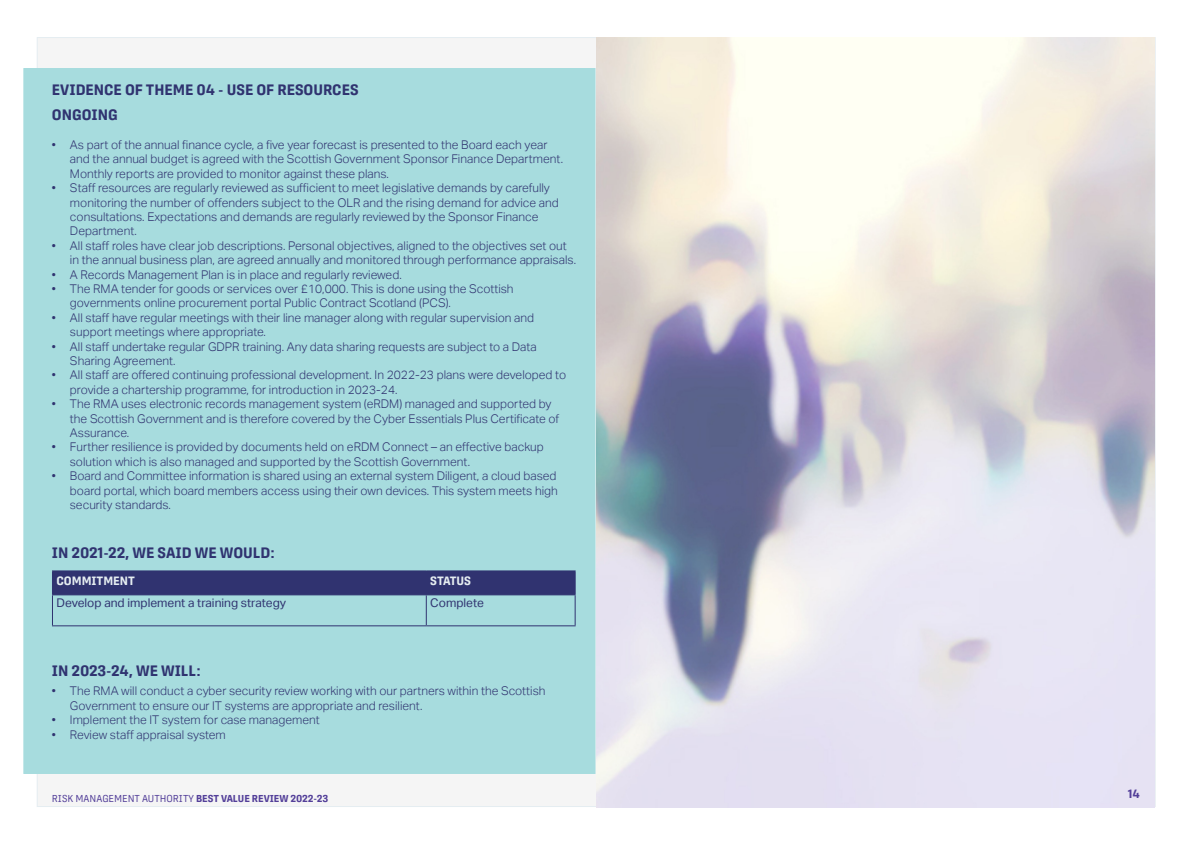
<style>
.page{position:relative;width:1191px;height:842px;background:#fff}
.page>*{position:absolute;margin:0;border:0;box-sizing:border-box;transform-origin:0 0}
.t1{font:700 15px "Protipo Narrow";color:#303370}
.t2{font:300 12px/14.4px "Aktiv Grotesk";color:#303370}
.t3{font:12px "Aktiv Grotesk";color:#303370}
.t4{font:700 12px "Protipo Narrow";color:#e5edf1}
.t5{font:700 12px "Protipo Narrow";color:#533f99}
.t6{font:10px "Protipo Narrow";color:#533f99}
.s1{font-weight:700}
</style>
<div class="page">
<div style="left:37px;top:37px;width:1118px;height:770px;background:#f5f5f5;border:1px solid #e5edf1"></div>
<img style="left:596px;top:37px;width:558px;height:770px">
<div style="left:23px;top:68px;width:572px;height:706px;background:#a7dcde;border:1px solid #a7dcde"></div>
<hr style="left:52px;top:570px;width:374px;height:1px;background:#303370">
<hr style="left:426px;top:570px;width:149px;height:1px;background:#303370">
<div style="left:52px;top:571px;width:523px;height:23px;background:#303370"></div>
<hr style="left:52px;top:594px;width:374px;height:1px;background:#303370">
<hr style="left:52px;top:595px;width:1px;height:30px;background:#303370">
<hr style="left:426px;top:594px;width:149px;height:1px;background:#303370">
<hr style="left:426px;top:595px;width:1px;height:30px;background:#303370">
<hr style="left:574px;top:595px;width:1px;height:30px;background:#303370">
<hr style="left:52px;top:625px;width:374px;height:1px;background:#303370">
<hr style="left:426px;top:625px;width:149px;height:1px;background:#303370">
<p class="t1" style="left:52px;top:81px;width:308px">EVIDENCE OF THEME 04 - USE OF RESOURCES</p>
<p class="t1" style="left:52px;top:106px;width:67px">ONGOING</p>
<p class="t2" style="left:70px;top:138px;width:494px;text-indent:-18px">• As part of the annual finance cycle, a five year forecast is presented to the Board each year and the annual budget is agreed with the Scottish Government Sponsor Finance Department.<br>Monthly reports are provided to monitor against these plans.</p>
<p class="t2" style="left:70px;top:181px;width:490px;text-indent:-18px">• Staff resources are regularly reviewed as sufficient to meet legislative demands by carefully monitoring the number of offenders subject to the OLR and the rising demand for advice and consultations. Expectations and demands are regularly reviewed by the Sponsor Finance Department.</p>
<p class="t2" style="left:70px;top:238px;width:507px;text-indent:-18px">• All staff roles have clear job descriptions. Personal objectives, aligned to the objectives set out in the annual business plan, are agreed annually and monitored through performance appraisals.</p>
<p class="t2" style="left:52px;top:267px;width:351px">• A Records Management Plan is in place and regularly reviewed.</p>
<p class="t2" style="left:70px;top:282px;width:445px;text-indent:-18px">• The RMA tender for goods or services over £10,000. This is done using the Scottish governments online procurement portal Public Contract Scotland (PCS).</p>
<p class="t2" style="left:70px;top:310px;width:466px;text-indent:-18px">• All staff have regular meetings with their line manager along with regular supervision and support meetings where appropriate.</p>
<p class="t2" style="left:70px;top:339px;width:468px;text-indent:-18px">• All staff undertake regular GDPR training. Any data sharing requests are subject to a Data<br>Sharing Agreement.</p>
<p class="t2" style="left:70px;top:368px;width:497px;text-indent:-18px">• All staff are offered continuing professional development. In 2022-23 plans were developed to provide a chartership programme, for introduction in 2023-24.</p>
<p class="t2" style="left:70px;top:397px;width:491px;text-indent:-18px">• The RMA uses electronic records management system (eRDM) managed and supported by the Scottish Government and is therefore covered by the Cyber Essentials Plus Certificate of<br>Assurance.</p>
<p class="t2" style="left:70px;top:440px;width:475px;text-indent:-18px">• Further resilience is provided by documents held on eRDM Connect – an effective backup solution which is also managed and supported by the Scottish Government.</p>
<p class="t2" style="left:70px;top:469px;width:489px;text-indent:-18px">• Board and Committee information is shared using an external system Diligent, a cloud based board portal, which board members access using their own devices. This system meets high security standards.</p>
<p class="t1" style="left:52px;top:544px;width:224px">IN 2021-22, WE SAID WE WOULD:</p>
<p class="t4" style="left:56px;top:573px;width:80px">COMMITMENT</p>
<p class="t4" style="left:430px;top:573px;width:42px">STATUS</p>
<p class="t3" style="left:56px;top:596px;width:231px">Develop and implement a training strategy</p>
<p class="t3" style="left:430px;top:596px;width:55px">Complete</p>
<p class="t1" style="left:52px;top:662px;width:150px">IN 2023-24, WE WILL:</p>
<p class="t2" style="left:70px;top:684px;width:477px;text-indent:-18px">• The RMA will conduct a cyber security review working with our partners within the Scottish<br>Government to ensure our IT systems are appropriate and resilient.</p>
<p class="t2" style="left:52px;top:713px;width:269px">• Implement the IT system for case management</p>
<p class="t2" style="left:52px;top:727px;width:175px">• Review staff appraisal system</p>
<p class="t6" style="left:52px;top:792px;width:278px">RISK MANAGEMENT AUTHORITY <span class="s1">BEST VALUE REVIEW 2022-23</span></p>
<p class="t5" style="left:1128px;top:786px;width:14px">14</p>
</div>
